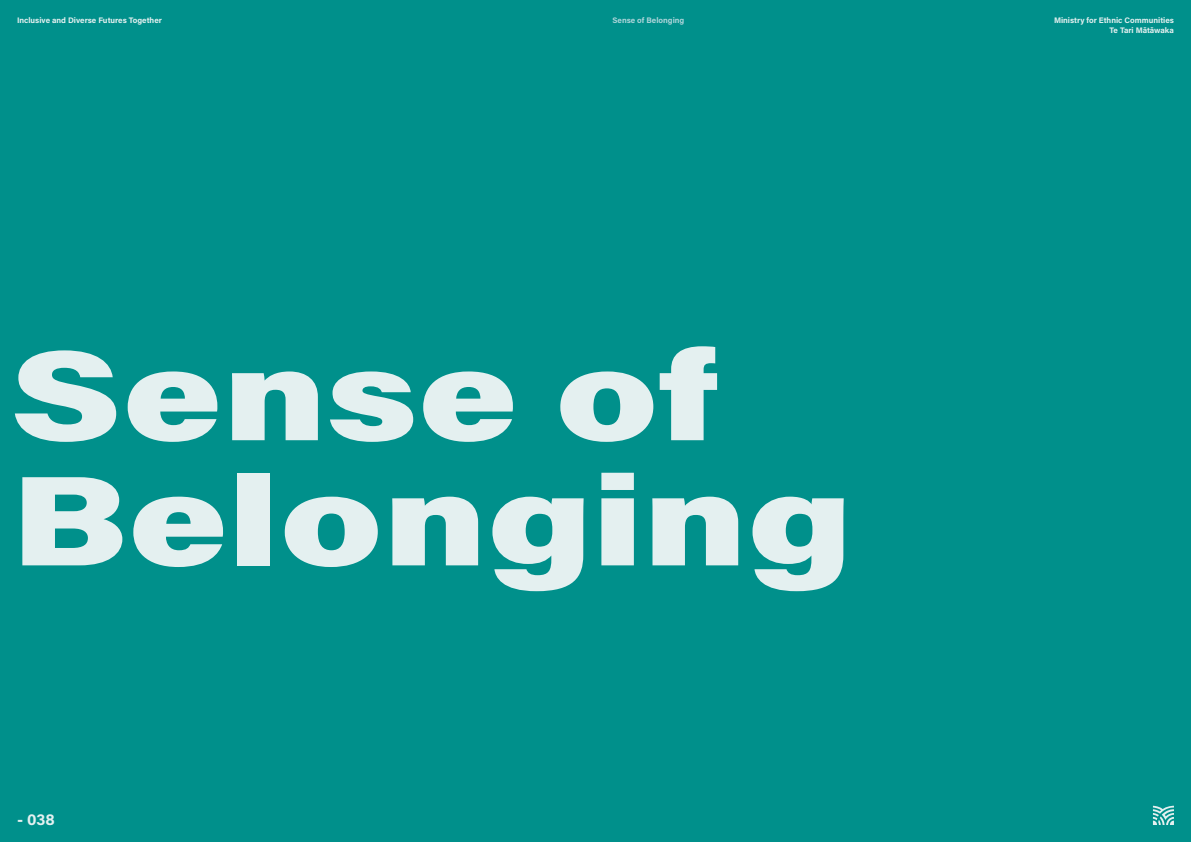
<style>
.page{position:relative;width:1191px;height:842px;background:#00908b}
.page>*{position:absolute;margin:0;border:0;box-sizing:border-box;transform-origin:0 0}
.t1{font:900 128px/125.1px "Acumin Pro";color:#e4f0f0;scale:1.3 1}
.t2{font:700 16px "Acumin Pro";color:#e4f0f0}
.t3{font:700 8px/10px "Acumin Pro";color:#e4f0f0;text-align:right}
.t4{font:700 8px "Acumin Pro";color:#aed5da}
</style>
<div class="page">
<svg style="left:1153px;top:806px;width:21px;height:19px"></svg>
<p class="t3" style="left:17px;top:15px;width:146px">Inclusive and Diverse Futures Together</p>
<p class="t4" style="left:612px;top:14px;width:73px">Sense of Belonging</p>
<p class="t3" style="left:612px;top:15px;width:78px">Trust &amp; Connect ons</p>
<h1 class="t1" style="left:11px;top:327px;width:649px">Sense of<br>Belonging</h1>
<h2 class="t2" style="left:17px;top:808px;width:39px">- 038</h2>
<p class="t3" style="left:1054px;top:15px;width:121px">Ministry for Ethnic Communities<br>Te Tari Mātāwaka</p>
</div>
